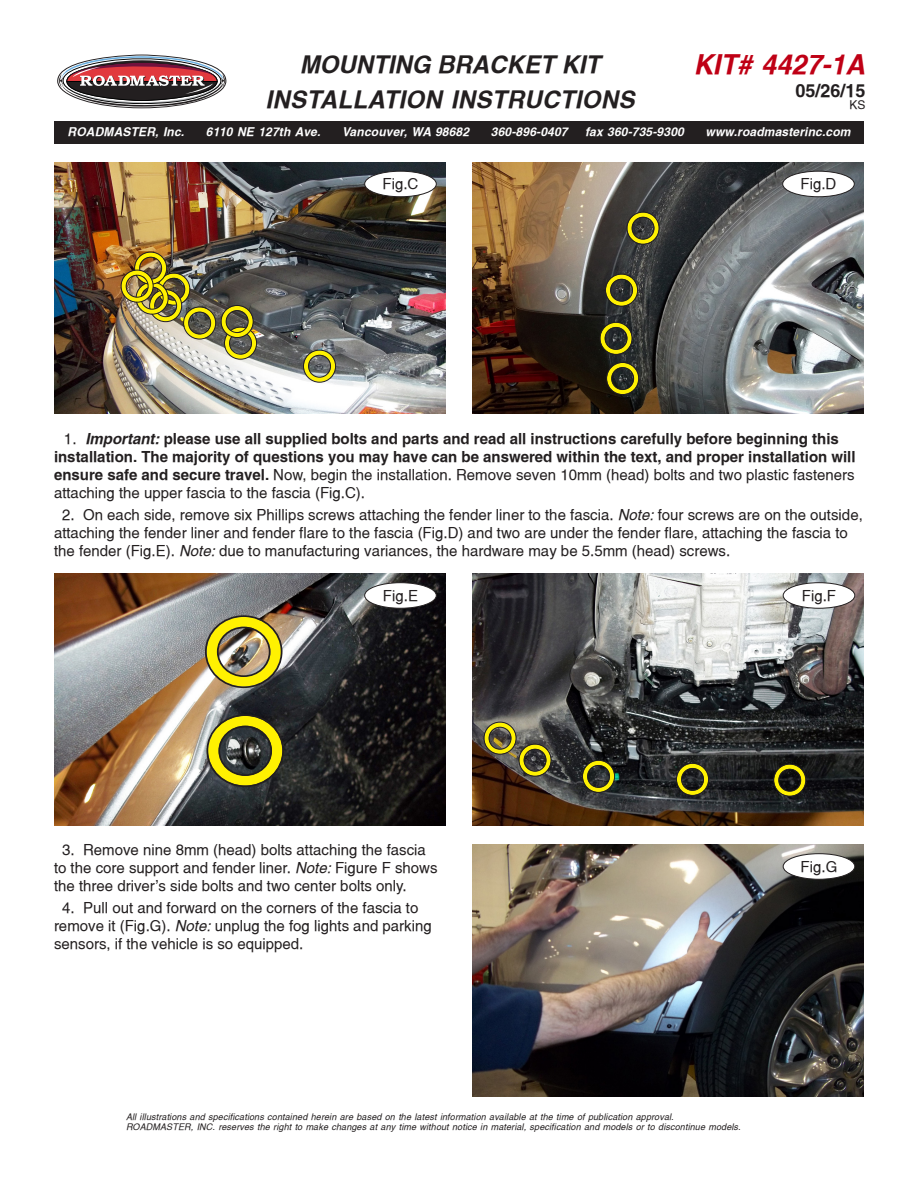
<style>
.page{position:relative;width:918px;height:1188px;background:#fff}
.page>*{position:absolute;margin:0;border:0;box-sizing:border-box;transform-origin:0 0}
.t1{font:italic 700 27px "Switzerland";color:#bf0015}
.t2{font:italic 700 24px/34.3px "Switzerland";letter-spacing:.015em;color:#231f20;text-align:center}
.t3{font:700 18px "Switzerland";color:#231f20}
.Helv_10pt{font:15px/18px "Switzerland";color:#231f20}
.t4{font:700 15px/18px "Switzerland";color:#231f20}
.t5{font:italic 700 12px "Switzerland";letter-spacing:.015em;color:#fff}
.t6{font:12px "Switzerland";color:#231f20}
.Helv_10pt-2{font:italic 9px/10.5px "Switzerland";letter-spacing:.015em;color:#231f20}
.s1{font-weight:400}
.s2{font-style:italic}
</style>
<div class="page">
<div style="left:54px;top:121px;width:810px;height:23px;background:#231f20"></div>
<svg style="left:57px;top:55px;width:170px;height:54px"></svg>
<img style="left:54px;top:162px;width:392px;height:252px">
<img style="left:472px;top:162px;width:392px;height:252px">
<img style="left:54px;top:574px;width:392px;height:252px">
<img style="left:472px;top:574px;width:392px;height:252px">
<img style="left:472px;top:845px;width:392px;height:251px">
<div style="left:365px;top:171px;width:71px;height:26px;background:#fff;border-radius:50%"></div>
<div style="left:364px;top:171px;width:72px;height:26px;border:1px solid #231f20;border-radius:50%"></div>
<div style="left:783px;top:171px;width:71px;height:26px;background:#fff;border-radius:50%"></div>
<div style="left:783px;top:171px;width:72px;height:26px;border:1px solid #231f20;border-radius:50%"></div>
<div style="left:365px;top:583px;width:71px;height:25px;background:#fff;border-radius:50%"></div>
<div style="left:364px;top:582px;width:72px;height:26px;border:1px solid #231f20;border-radius:50%"></div>
<div style="left:783px;top:583px;width:72px;height:25px;background:#fff;border-radius:50%"></div>
<div style="left:783px;top:582px;width:72px;height:26px;border:1px solid #231f20;border-radius:50%"></div>
<div style="left:783px;top:854px;width:72px;height:25px;background:#fff;border-radius:50%"></div>
<div style="left:783px;top:854px;width:72px;height:25px;border:1px solid #231f20;border-radius:50%"></div>
<div style="left:304px;top:350px;width:31px;height:32px;border:4px solid #fff101;border-radius:50%"></div>
<div style="left:303px;top:350px;width:33px;height:33px;border:1px solid #231f20;border-radius:50%"></div>
<div style="left:308px;top:355px;width:23px;height:23px;border:1px solid #231f20;border-radius:50%"></div>
<div style="left:225px;top:327px;width:31px;height:32px;border:4px solid #fff101;border-radius:50%"></div>
<div style="left:224px;top:327px;width:33px;height:33px;border:1px solid #231f20;border-radius:50%"></div>
<div style="left:229px;top:332px;width:23px;height:23px;border:1px solid #231f20;border-radius:50%"></div>
<div style="left:221px;top:306px;width:32px;height:31px;border:4px solid #fff101;border-radius:50%"></div>
<div style="left:221px;top:305px;width:33px;height:33px;border:1px solid #231f20;border-radius:50%"></div>
<div style="left:226px;top:310px;width:23px;height:23px;border:1px solid #231f20;border-radius:50%"></div>
<div style="left:184px;top:307px;width:31px;height:32px;border:4px solid #fff101;border-radius:50%"></div>
<div style="left:183px;top:307px;width:33px;height:32px;border:1px solid #231f20;border-radius:50%"></div>
<div style="left:188px;top:312px;width:23px;height:22px;border:1px solid #231f20;border-radius:50%"></div>
<div style="left:158px;top:273px;width:32px;height:32px;border:4px solid #fff101;border-radius:50%"></div>
<div style="left:157px;top:273px;width:33px;height:33px;border:1px solid #231f20;border-radius:50%"></div>
<div style="left:162px;top:278px;width:23px;height:23px;border:1px solid #231f20;border-radius:50%"></div>
<div style="left:150px;top:290px;width:31px;height:31px;border:4px solid #fff101;border-radius:50%"></div>
<div style="left:149px;top:289px;width:33px;height:33px;border:1px solid #231f20;border-radius:50%"></div>
<div style="left:154px;top:294px;width:23px;height:23px;border:1px solid #231f20;border-radius:50%"></div>
<div style="left:136px;top:282px;width:32px;height:32px;border:4px solid #fff101;border-radius:50%"></div>
<div style="left:136px;top:282px;width:33px;height:33px;border:1px solid #231f20;border-radius:50%"></div>
<div style="left:141px;top:287px;width:23px;height:23px;border:1px solid #231f20;border-radius:50%"></div>
<div style="left:135px;top:252px;width:31px;height:32px;border:4px solid #fff101;border-radius:50%"></div>
<div style="left:134px;top:252px;width:33px;height:33px;border:1px solid #231f20;border-radius:50%"></div>
<div style="left:139px;top:257px;width:23px;height:23px;border:1px solid #231f20;border-radius:50%"></div>
<div style="left:121px;top:270px;width:32px;height:32px;border:4px solid #fff101;border-radius:50%"></div>
<div style="left:121px;top:270px;width:33px;height:33px;border:1px solid #231f20;border-radius:50%"></div>
<div style="left:126px;top:275px;width:23px;height:23px;border:1px solid #231f20;border-radius:50%"></div>
<div style="left:607px;top:363px;width:31px;height:31px;border:4px solid #fff101;border-radius:50%"></div>
<div style="left:606px;top:362px;width:33px;height:33px;border:1px solid #231f20;border-radius:50%"></div>
<div style="left:611px;top:367px;width:23px;height:23px;border:1px solid #231f20;border-radius:50%"></div>
<div style="left:600px;top:323px;width:32px;height:31px;border:4px solid #fff101;border-radius:50%"></div>
<div style="left:600px;top:322px;width:32px;height:33px;border:1px solid #231f20;border-radius:50%"></div>
<div style="left:605px;top:327px;width:22px;height:23px;border:1px solid #231f20;border-radius:50%"></div>
<div style="left:606px;top:274px;width:31px;height:32px;border:4px solid #fff101;border-radius:50%"></div>
<div style="left:605px;top:274px;width:33px;height:33px;border:1px solid #231f20;border-radius:50%"></div>
<div style="left:610px;top:279px;width:23px;height:23px;border:1px solid #231f20;border-radius:50%"></div>
<div style="left:627px;top:212px;width:32px;height:32px;border:4px solid #fff101;border-radius:50%"></div>
<div style="left:627px;top:212px;width:32px;height:33px;border:1px solid #231f20;border-radius:50%"></div>
<div style="left:632px;top:217px;width:22px;height:23px;border:1px solid #231f20;border-radius:50%"></div>
<div style="left:677px;top:764px;width:31px;height:31px;border:4px solid #fff101;border-radius:50%"></div>
<div style="left:676px;top:763px;width:33px;height:33px;border:1px solid #231f20;border-radius:50%"></div>
<div style="left:681px;top:768px;width:23px;height:23px;border:1px solid #231f20;border-radius:50%"></div>
<div style="left:774px;top:764px;width:32px;height:32px;border:4px solid #fff101;border-radius:50%"></div>
<div style="left:773px;top:764px;width:33px;height:33px;border:1px solid #231f20;border-radius:50%"></div>
<div style="left:778px;top:769px;width:23px;height:23px;border:1px solid #231f20;border-radius:50%"></div>
<div style="left:583px;top:761px;width:31px;height:31px;border:4px solid #fff101;border-radius:50%"></div>
<div style="left:582px;top:760px;width:33px;height:33px;border:1px solid #231f20;border-radius:50%"></div>
<div style="left:587px;top:765px;width:23px;height:23px;border:1px solid #231f20;border-radius:50%"></div>
<div style="left:519px;top:744px;width:32px;height:32px;border:4px solid #fff101;border-radius:50%"></div>
<div style="left:519px;top:744px;width:32px;height:33px;border:1px solid #231f20;border-radius:50%"></div>
<div style="left:524px;top:749px;width:22px;height:23px;border:1px solid #231f20;border-radius:50%"></div>
<div style="left:484px;top:722px;width:32px;height:32px;border:4px solid #fff101;border-radius:50%"></div>
<div style="left:484px;top:722px;width:32px;height:33px;border:1px solid #231f20;border-radius:50%"></div>
<div style="left:489px;top:727px;width:22px;height:23px;border:1px solid #231f20;border-radius:50%"></div>
<div style="left:208px;top:716px;width:74px;height:70px;border:10px solid #fff101;border-radius:50%"></div>
<div style="left:206px;top:714px;width:78px;height:73px;border:2px solid #231f20;border-radius:50%"></div>
<div style="left:218px;top:726px;width:54px;height:50px;border:2px solid #231f20;border-radius:50%"></div>
<div style="left:207px;top:617px;width:74px;height:70px;border:10px solid #fff101;border-radius:50%"></div>
<div style="left:205px;top:615px;width:77px;height:73px;border:2px solid #231f20;border-radius:50%"></div>
<div style="left:217px;top:627px;width:54px;height:50px;border:2px solid #231f20;border-radius:50%"></div>
<p class="t2" style="left:266px;top:47px;width:370px">MOUNTING BRACKET KIT<br>INSTALLATION INSTRUCTIONS</p>
<h1 class="t1" style="left:693px;top:49px;width:173px">KIT# 4427-1A</h1>
<p class="t3" style="left:795px;top:79px;width:72px">05/26/15</p>
<p class="t6" style="left:849px;top:97px;width:18px">KS</p>
<p class="t5" style="left:68px;top:125px;width:118px">ROADMASTER, Inc.</p>
<p class="t5" style="left:206px;top:125px;width:116px">6110 NE 127th Ave.</p>
<p class="t5" style="left:342px;top:125px;width:129px">Vancouver, WA 98682</p>
<p class="t5" style="left:491px;top:125px;width:78px">360-896-0407</p>
<p class="t5" style="left:585px;top:125px;width:100px">fax 360-735-9300</p>
<p class="t5" style="left:706px;top:125px;width:146px">www.roadmasterinc.com</p>
<p class="Helv_10pt" style="left:383px;top:175px;width:37px">Fig.C</p>
<p class="Helv_10pt" style="left:801px;top:175px;width:37px">Fig.D</p>
<p class="t4" style="left:54px;top:429px;width:803px;text-indent:10px"><span class="s1">1.</span> <span class="s2">Important:</span> please use all supplied bolts and parts and read all instructions carefully before beginning this installation. The majority of questions you may have can be answered within the text, and proper installation will ensure safe and secure travel. <span class="s1">Now, begin the installation. Remove seven 10mm (head) bolts and two plastic fasteners attaching the upper fascia to the fascia (Fig.C).</span></p>
<p class="Helv_10pt" style="left:54px;top:506px;width:810px;text-indent:8px">2. On each side, remove six Phillips screws attaching the fender liner to the fascia. <span class="s2">Note:</span> four screws are on the outside, attaching the fender liner and fender flare to the fascia (Fig.D) and two are under the fender flare, attaching the fascia to the fender (Fig.E). <span class="s2">Note:</span> due to manufacturing variances, the hardware may be 5.5mm (head) screws.</p>
<p class="Helv_10pt" style="left:383px;top:586px;width:37px">Fig.E</p>
<p class="Helv_10pt" style="left:802px;top:586px;width:36px">Fig.F</p>
<p class="Helv_10pt" style="left:54px;top:840px;width:385px;text-indent:8px">3. Remove nine 8mm (head) bolts attaching the fascia to the core support and fender liner. <span class="s2">Note:</span> Figure F shows the three driver's side bolts and two center bolts only.</p>
<p class="Helv_10pt" style="left:54px;top:899px;width:379px;text-indent:8px">4. Pull out and forward on the corners of the fascia to remove it (Fig.G). <span class="s2">Note:</span> unplug the fog lights and parking sensors, if the vehicle is so equipped.</p>
<p class="Helv_10pt" style="left:801px;top:857px;width:38px">Fig.G</p>
<p class="Helv_10pt-2" style="left:126px;top:1111px;width:616px">All illustrations and specifications contained herein are based on the latest information available at the time of publication approval.<br>ROADMASTER, INC. reserves the right to make changes at any time without notice in material, specification and models or to discontinue models.</p>
</div>
